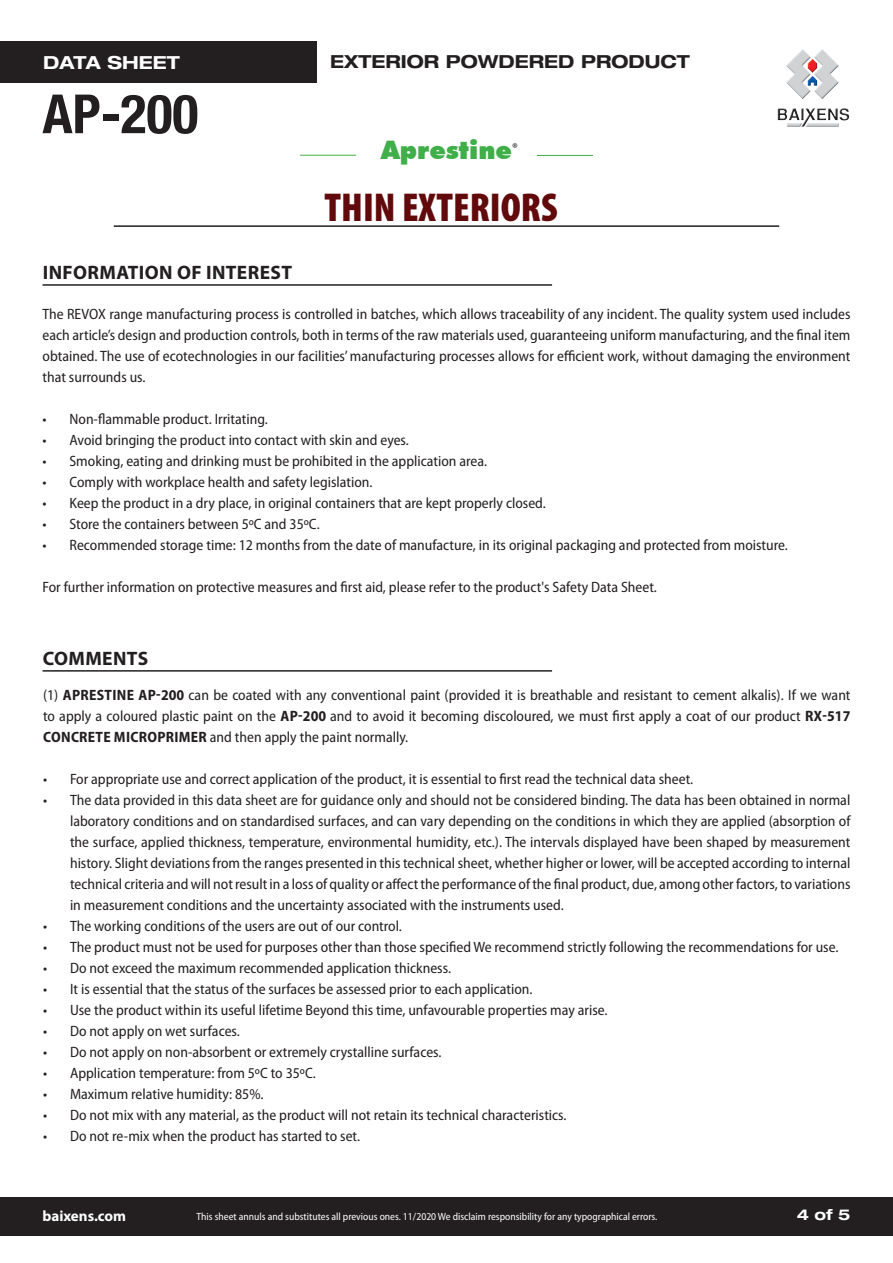
<style>
.page{position:relative;width:893px;height:1263px;background:#fff}
.page>*{position:absolute;margin:0;border:0;box-sizing:border-box;transform-origin:0 0}
.t1{font:700 condensed 54px "Helvetica Neue LT Com";color:#231f20}
.t2{font:900 condensed 40.5px "Myriad Pro";color:#61090b}
.t3{font:900 25.5px "Futura BT";color:#40ae49}
.t4{font:700 19.5px "Myriad Pro";letter-spacing:.02em;color:#231f20}
.t5{font:700 expanded 18px "Helvetica Neue";color:#231f20}
.t6{font:700 expanded 18px "Helvetica Neue";color:#fff}
.t7{font:semi-condensed 15px/21px "Myriad Pro";color:#231f20;text-align:justify}
.t8{font:700 15px "Myriad Pro";color:#fff}
.t9{font:700 expanded 15px "Helvetica Neue";color:#fff}
.t10{font:semi-condensed 10.5px "Myriad Pro";color:#fff}
.s1{font-family:"Minion Pro";font-weight:400;font-size:18px;color:#231f20}
.s2{font-weight:700}
</style>
<div class="page">
<div style="left:1px;top:42px;width:316px;height:41px;background:#231f20"></div>
<hr style="left:114px;top:225px;width:665px;height:2px;background:#231f20">
<img style="left:777px;top:49px;width:72px;height:78px">
<hr style="left:300px;top:155px;width:56px;height:1px;background:#40ae49">
<hr style="left:537px;top:155px;width:56px;height:1px;background:#40ae49">
<div style="left:0;top:1196px;width:893px;height:39px;background:#231f20"></div>
<hr style="left:43px;top:670px;width:509px;height:2px;background:#231f20">
<hr style="left:43px;top:284px;width:509px;height:2px;background:#231f20">
<p class="t6" style="left:43px;top:51px;width:138px">DATA SHEET</p>
<p class="t5" style="left:330px;top:51px;width:361px">EXTERIOR POWDERED PRODUCT</p>
<h1 class="t1" style="left:43px;top:82px;width:157px">AP-200</h1>
<h3 class="t3" style="left:381px;top:134px;width:138px">Aprestine<span class="s1">®</span></h3>
<h2 class="t2" style="left:325px;top:185px;width:234px">THIN EXTERIORS</h2>
<h3 class="t4" style="left:43px;top:260px;width:251px">INFORMATION OF INTEREST</h3>
<p class="t7" style="left:43px;top:304px;width:809px">The REVOX range manufacturing process is controlled in batches, which allows traceability of any incident. The quality system used includes each article’s design and production controls, both in terms of the raw materials used, guaranteeing uniform manufacturing, and the final item obtained. The use of ecotechnologies in our facilities’ manufacturing processes allows for efficient work, without damaging the environment that surrounds us.</p>
<p class="t7" style="left:43px;top:409px;width:227px">• Non-flammable product. Irritating.</p>
<p class="t7" style="left:43px;top:430px;width:368px">• Avoid bringing the product into contact with skin and eyes.</p>
<p class="t7" style="left:43px;top:451px;width:446px">• Smoking, eating and drinking must be prohibited in the application area.</p>
<p class="t7" style="left:43px;top:472px;width:331px">• Comply with workplace health and safety legislation.</p>
<p class="t7" style="left:43px;top:493px;width:505px">• Keep the product in a dry place, in original containers that are kept properly closed.</p>
<p class="t7" style="left:43px;top:514px;width:279px">• Store the containers between 5ºC and 35ºC.</p>
<p class="t7" style="left:43px;top:535px;width:747px">• Recommended storage time: 12 months from the date of manufacture, in its original packaging and protected from moisture.</p>
<p class="t7" style="left:43px;top:577px;width:616px">For further information on protective measures and first aid, please refer to the product's Safety Data Sheet.</p>
<h3 class="t4" style="left:43px;top:646px;width:107px">COMMENTS</h3>
<p class="t7" style="left:43px;top:685px;width:809px">(1) <span class="s2">APRESTINE AP-200</span> can be coated with any conventional paint (provided it is breathable and resistant to cement alkalis). If we want to apply a coloured plastic paint on the <span class="s2">AP-200</span> and to avoid it becoming discoloured, we must first apply a coat of our product <span class="s2">RX-517<br>CONCRETE MICROPRIMER</span> and then apply the paint normally.</p>
<p class="t7" style="left:43px;top:769px;width:652px">• For appropriate use and correct application of the product, it is essential to first read the technical data sheet.</p>
<p class="t7" style="left:70px;top:790px;width:782px;text-indent:-27px">• The data provided in this data sheet are for guidance only and should not be considered binding. The data has been obtained in normal laboratory conditions and on standardised surfaces, and can vary depending on the conditions in which they are applied (absorption of the surface, applied thickness, temperature, environmental humidity, etc.). The intervals displayed have been shaped by measurement history. Slight deviations from the ranges presented in this technical sheet, whether higher or lower, will be accepted according to internal technical criteria and will not result in a loss of quality or affect the performance of the final product, due, among other factors, to variations in measurement conditions and the uncertainty associated with the instruments used.</p>
<p class="t7" style="left:43px;top:916px;width:360px">• The working conditions of the users are out of our control.</p>
<p class="t7" style="left:43px;top:937px;width:797px">• The product must not be used for purposes other than those specified We recommend strictly following the recommendations for use.</p>
<p class="t7" style="left:43px;top:958px;width:410px">• Do not exceed the maximum recommended application thickness.</p>
<p class="t7" style="left:43px;top:979px;width:491px">• It is essential that the status of the surfaces be assessed prior to each application.</p>
<p class="t7" style="left:43px;top:1000px;width:566px">• Use the product within its useful lifetime Beyond this time, unfavourable properties may arise.</p>
<p class="t7" style="left:43px;top:1021px;width:198px">• Do not apply on wet surfaces.</p>
<p class="t7" style="left:43px;top:1042px;width:400px">• Do not apply on non-absorbent or extremely crystalline surfaces.</p>
<p class="t7" style="left:43px;top:1063px;width:274px">• Application temperature: from 5ºC to 35ºC.</p>
<p class="t7" style="left:43px;top:1084px;width:222px">• Maximum relative humidity: 85%.</p>
<p class="t7" style="left:43px;top:1105px;width:525px">• Do not mix with any material, as the product will not retain its technical characteristics.</p>
<p class="t7" style="left:43px;top:1126px;width:319px">• Do not re-mix when the product has started to set.</p>
<p class="t8" style="left:43px;top:1206px;width:85px">baixens.com</p>
<p class="t10" style="left:196px;top:1211px;width:462px">This sheet annuls and substitutes all previous ones. 11/2020 We disclaim responsibility for any typographical errors.</p>
<p class="t9" style="left:797px;top:1206px;width:55px">4 of 5</p>
</div>
